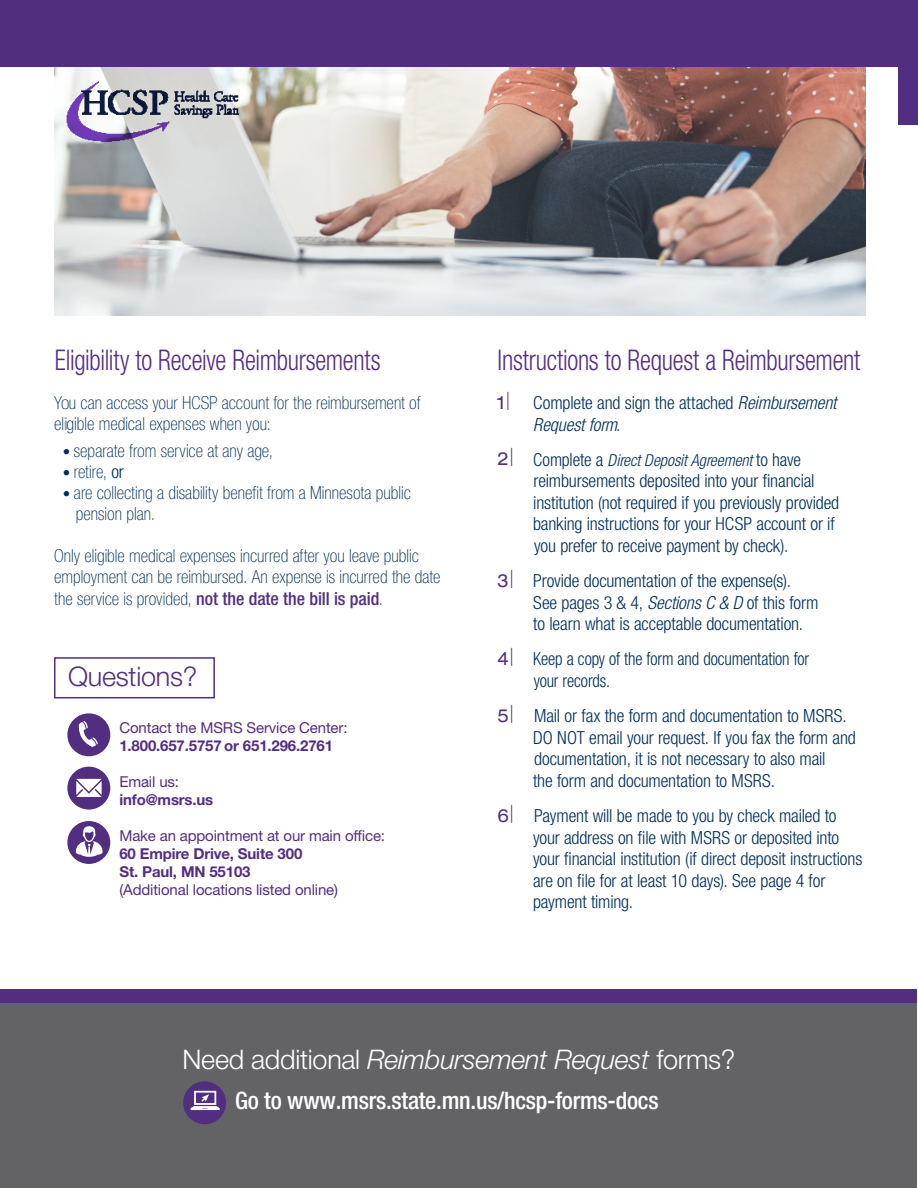
<style>
.page{position:relative;width:918px;height:1188px;background:#fff}
.page>*{position:absolute;margin:0;border:0;box-sizing:border-box;transform-origin:0 0}
.H2_-_hjv{font:300 condensed 28.5px "Helvetica Neue LT Std";letter-spacing:-.01em;color:#522e81;scale:.89 1}
.Sub_Head{font:300 27px "Helvetica Neue LT Std";letter-spacing:-.01em;color:#fff}
.Sub_Head-2{font:300 27px "Helvetica Neue LT Std";letter-spacing:-.01em;color:#522e81}
.Sub_Head-3{font:500 condensed 24px "Helvetica Neue LT Std";letter-spacing:-.01em;color:#fff}
.body_copy{font:300 condensed 18px/21.6px "Helvetica Neue LT Std";letter-spacing:-.005em;color:#002e5c}
.Body_copy_-_hjv{font:100 condensed 18px/21px "Helvetica Neue LT Std";color:#002e5c}
.Body_copy_-_hjv-2{font:300 condensed 18px/21.6px "Helvetica Neue LT Std";letter-spacing:-.01em;color:#002e5c}
.body_copy-2{font:300 condensed 18px/21.6px "Helvetica Neue LT Std";letter-spacing:-.005em;color:#002e5c;scale:.93 1}
.body_copy-3{font:expanded 18px "Helvetica Neue LT Std";color:#522e81;scale:.95 1}
.body_copy-4{font:italic 300 condensed 16.5px "Helvetica Neue LT Std";color:#002e5c}
.t1{font:15px/18px "Helvetica Neue LT Std";letter-spacing:-.01em;color:#522e81}
.t2{font:700 15px/18px "Helvetica Neue LT Std";letter-spacing:-.01em;color:#522e81}
.s1{font-weight:300;font-size:15px}
.s2{font-weight:300}
.s3{font-weight:500;color:#522e81}
.s4{font-weight:700}
.s5{font-weight:400}
.s6{font-style:italic}
.s7{font-style:normal;font-size:18px}
</style>
<div class="page">
<div style="left:898px;top:0;width:20px;height:124px;background:#522e81"></div>
<img style="left:54px;top:67px;width:812px;height:249px">
<div style="left:0;top:0;width:898px;height:67px;background:#522e81"></div>
<img style="left:66px;top:73px;width:250px;height:77px">
<div style="left:0;top:1003px;width:917px;height:185px;background:#636366"></div>
<div style="left:0;top:989px;width:917px;height:14px;background:#522e81"></div>
<div style="left:68px;top:714px;width:42px;height:42px;background:#522e81;border-radius:50%"></div>
<svg style="left:78px;top:721px;width:20px;height:26px"></svg>
<div style="left:67px;top:713px;width:43px;height:43px;border:2px solid #522e81;border-radius:50%"></div>
<div style="left:68px;top:767px;width:42px;height:42px;background:#522e81;border-radius:50%"></div>
<svg style="left:76px;top:779px;width:26px;height:18px"></svg>
<div style="left:67px;top:767px;width:43px;height:43px;border:2px solid #522e81;border-radius:50%"></div>
<div style="left:68px;top:822px;width:42px;height:41px;background:#522e81;border-radius:50%"></div>
<svg style="left:76px;top:826px;width:27px;height:31px"></svg>
<div style="left:67px;top:821px;width:43px;height:43px;border:2px solid #522e81;border-radius:50%"></div>
<div style="left:54px;top:657px;width:161px;height:41px;border:2px solid #522e81"></div>
<div style="left:184px;top:1082px;width:41px;height:42px;background:#522e81;border-radius:50%"></div>
<svg style="left:191px;top:1091px;width:29px;height:19px"></svg>
<div style="left:183px;top:1081px;width:43px;height:43px;border:2px solid #522e81;border-radius:50%"></div>
<p class="H2_-_hjv" style="left:55px;top:344px;width:367px">Eligibility to Receive Reimbursements</p>
<p class="Body_copy_-_hjv" style="left:54px;top:392px;width:368px">You can access your HCSP account for the reimbursement of eligible medical expenses when you:</p>
<p class="Body_copy_-_hjv" style="left:63px;top:440px;width:212px"><span class="s1">•</span> separate from service at any age,</p>
<p class="Body_copy_-_hjv" style="left:63px;top:461px;width:63px"><span class="s1">•</span> retire, <span class="s2">or</span></p>
<p class="Body_copy_-_hjv" style="left:76px;top:482px;width:336px;text-indent:-13px"><span class="s1">•</span> are collecting a disability benefit from a Minnesota public pension plan.</p>
<p class="Body_copy_-_hjv" style="left:54px;top:544px;width:388px;line-height:21.6px">Only eligible medical expenses incurred after you leave public employment can be reimbursed. An expense is incurred the date the service is provided, <span class="s3">not the date the bill is paid</span>.</p>
<p class="Sub_Head-2" style="left:68px;top:660px;width:131px">Questions?</p>
<p class="t1" style="left:119px;top:719px;width:230px">Contact the MSRS Service Center:<br><span class="s4">1.800.657.5757 or 651.296.2761</span></p>
<p class="t2" style="left:119px;top:773px;width:95px"><span class="s5">Email us: </span>info@msrs.us</p>
<p class="t1" style="left:119px;top:827px;width:267px">Make an appointment at our main office:<br><span class="s4">60 Empire Drive, Suite 300</span></p>
<p class="t1" style="left:119px;top:863px;width:220px"><span class="s4">St. Paul, MN 55103<br></span>(Additional locations listed online)</p>
<p class="H2_-_hjv" style="left:497px;top:344px;width:409px">Instructions to Request a Reimbursement</p>
<p class="body_copy-3" style="left:497px;top:392px;width:15px">1<sup>|</sup></p>
<p class="body_copy-3" style="left:497px;top:448px;width:19px">2<sup>|</sup></p>
<p class="body_copy-3" style="left:497px;top:570px;width:19px">3<sup>|</sup></p>
<p class="body_copy-3" style="left:497px;top:648px;width:19px">4<sup>|</sup></p>
<p class="body_copy-3" style="left:497px;top:705px;width:19px">5<sup>|</sup></p>
<p class="body_copy-3" style="left:497px;top:805px;width:19px">6<sup>|</sup></p>
<p class="Body_copy_-_hjv-2" style="left:533px;top:392px;width:305px">Complete and sign the attached <span class="s6">Reimbursement<br>Request form</span>.</p>
<p class="body_copy-4" style="left:533px;top:450px;width:269px"><span class="s7">Complete a</span> Direct Deposit Agreement <span class="s7">to have</span></p>
<p class="body_copy" style="left:533px;top:470px;width:308px">reimbursements deposited into your financial institution (not required if you previously provided banking instructions for your HCSP account or if you prefer to receive payment by check).</p>
<p class="body_copy" style="left:533px;top:570px;width:287px">Provide documentation of the expense(s).<br>See pages 3 &amp; 4, <span class="s6">Sections C &amp; D</span> of this form to learn what is acceptable documentation.</p>
<p class="body_copy-2" style="left:533px;top:648px;width:298px">Keep a copy of the form and documentation for your records.</p>
<p class="body_copy" style="left:533px;top:705px;width:324px">Mail or fax the form and documentation to MSRS.<br>DO NOT email your request. If you fax the form and documentation, it is not necessary to also mail<br>the form and documentation to MSRS.</p>
<p class="body_copy" style="left:533px;top:805px;width:331px">Payment will be made to you by check mailed to your address on file with MSRS or deposited into your financial institution (if direct deposit instructions are on file for at least 10 days). See page 4 for payment timing.</p>
<p class="Sub_Head" style="left:183px;top:1043px;width:554px">Need additional <span class="s6">Reimbursement Request</span> forms?</p>
<p class="Sub_Head-3" style="left:235px;top:1087px;width:425px">Go to www.msrs.state.mn.us/hcsp-forms-docs</p>
</div>
